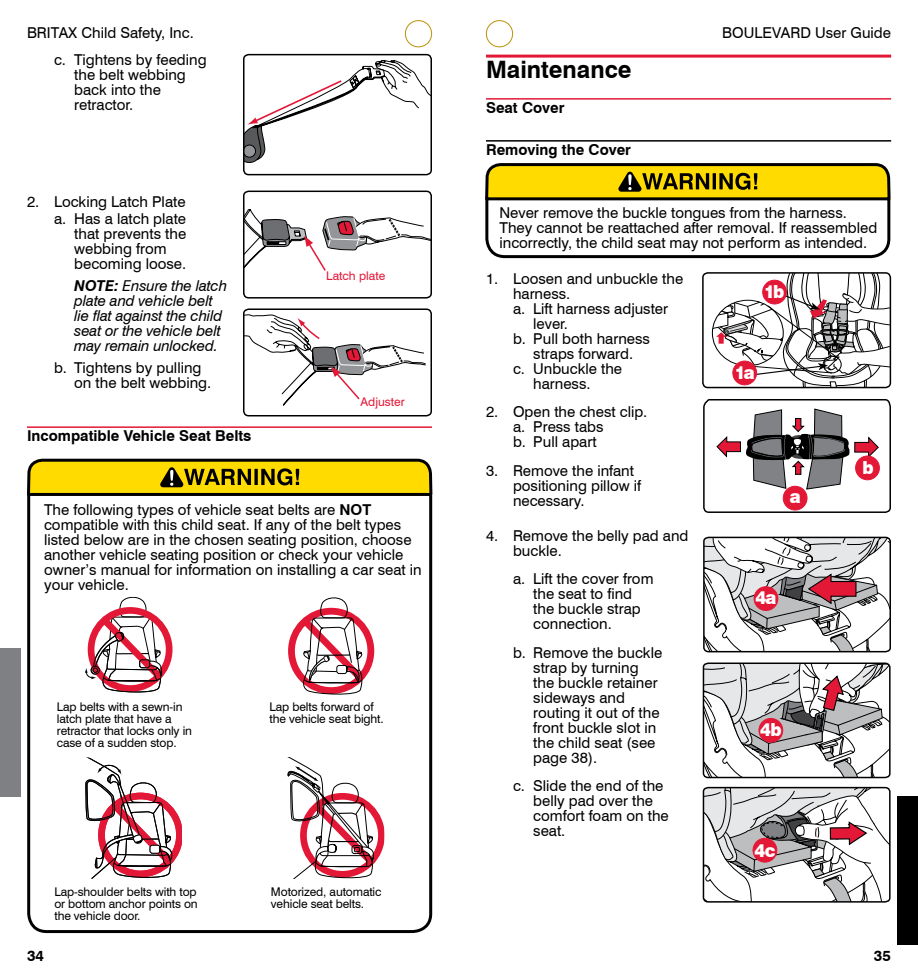
<style>
.page{position:relative;width:918px;height:972px;background:#fff}
.page>*{position:absolute;margin:0;border:0;box-sizing:border-box;transform-origin:0 0}
.t1{font:700 24px "Swiss 721 BT";color:#000}
.t2{font:900 18px "Swiss 721 BT";letter-spacing:-.08em;color:#fff;scale:.92 1}
.t3{font:15px/15px "Swiss 721 BT";color:#000}
.t4{font:italic 15px/15px "Swiss 721 BT";letter-spacing:-.01em;color:#000}
.t5{font:700 15px "Swiss 721 BT";color:#000}
.t6{font:12px/12px "Swiss 721 BT";letter-spacing:-.01em;color:#000}
.t7{font:12px "Swiss 721 BT";color:#e31837}
.s1{font-weight:700}
</style>
<div class="page">
<div style="left:897px;top:796px;width:21px;height:149px;background:#000"></div>
<div style="left:405px;top:20px;width:27px;height:27px;border:1px solid #bc9109;border-radius:50%"></div>
<div style="left:0;top:648px;width:20px;height:148px;background:#7e8083"></div>
<svg style="left:246px;top:60px;width:183px;height:103px"></svg>
<div style="left:243px;top:54px;width:189px;height:121px;border:2px solid #000;border-radius:5px"></div>
<div style="left:27px;top:477px;width:405px;height:456px;border:3px solid #000;border-radius:18px"></div>
<svg style="left:27px;top:190px;width:406px;height:307px"></svg>
<svg style="left:29px;top:460px;width:402px;height:34px"></svg>
<svg style="left:287px;top:757px;width:97px;height:122px"></svg>
<svg style="left:288px;top:597px;width:86px;height:98px"></svg>
<svg style="left:85px;top:758px;width:97px;height:121px"></svg>
<svg style="left:85px;top:597px;width:88px;height:95px"></svg>
<div style="left:485px;top:182px;width:405px;height:76px;border:3px solid #000;border-radius:18px"></div>
<svg style="left:485px;top:20px;width:407px;height:182px"></svg>
<svg style="left:487px;top:165px;width:402px;height:34px"></svg>
<hr style="left:486px;top:55px;width:405px;height:3px;background:#e31837">
<hr style="left:486px;top:98px;width:405px;height:2px;background:#e31837">
<hr style="left:486px;top:140px;width:405px;height:2px;background:#000">
<svg style="left:703px;top:399px;width:188px;height:114px"></svg>
<svg style="left:703px;top:536px;width:188px;height:117px"></svg>
<svg style="left:702px;top:662px;width:189px;height:117px"></svg>
<svg style="left:702px;top:786px;width:189px;height:117px"></svg>
<div style="left:753px;top:838px;width:24px;height:24px;background:#e31837;border-radius:50%"></div>
<div style="left:753px;top:838px;width:24px;height:24px;border:1px solid #e31837;border-radius:50%"></div>
<div style="left:759px;top:718px;width:24px;height:24px;background:#e31837;border-radius:50%"></div>
<div style="left:759px;top:718px;width:24px;height:24px;border:1px solid #e31837;border-radius:50%"></div>
<div style="left:754px;top:587px;width:24px;height:23px;background:#e31837;border-radius:50%"></div>
<div style="left:754px;top:586px;width:24px;height:25px;border:1px solid #e31837;border-radius:50%"></div>
<div style="left:783px;top:486px;width:24px;height:24px;background:#e31837;border-radius:50%"></div>
<div style="left:783px;top:486px;width:24px;height:24px;border:1px solid #e31837;border-radius:50%"></div>
<div style="left:856px;top:456px;width:23px;height:24px;background:#e31837;border-radius:50%"></div>
<div style="left:855px;top:456px;width:25px;height:24px;border:1px solid #e31837;border-radius:50%"></div>
<div style="left:702px;top:272px;width:189px;height:116px;border:2px solid #000;border-radius:5px"></div>
<svg style="left:712px;top:273px;width:178px;height:115px"></svg>
<div style="left:733px;top:361px;width:24px;height:24px;background:#e31837;border-radius:50%"></div>
<div style="left:733px;top:361px;width:24px;height:24px;border:1px solid #e31837;border-radius:50%"></div>
<p class="t3" style="left:54px;top:19px;width:154px;line-height:27px;text-indent:-27px">BRITAX Child Safety, Inc. c. Tightens by feeding</p>
<p class="t3" style="left:74px;top:67px;width:113px">the belt webbing back into the retractor.</p>
<p class="t3" style="left:27px;top:195px;width:160px">2. Locking Latch Plate</p>
<p class="t3" style="left:54px;top:211px;width:134px">a. Has a latch plate</p>
<p class="t3" style="left:74px;top:226px;width:113px">that prevents the</p>
<p class="t3" style="left:74px;top:241px;width:94px">webbing from</p>
<p class="t3" style="left:74px;top:256px;width:114px">becoming loose.</p>
<p class="t4" style="left:74px;top:278px;width:154px"><span class="s1">NOTE:</span> Ensure the latch plate and vehicle belt lie flat against the child seat or the vehicle belt may remain unlocked.</p>
<p class="t3" style="left:74px;top:360px;width:139px;text-indent:-20px">b. Tightens by pulling on the belt webbing.</p>
<p class="t5" style="left:27px;top:427px;width:226px">Incompatible Vehicle Seat Belts</p>
<p class="t7" style="left:326px;top:268px;width:61px">Latch plate</p>
<p class="t7" style="left:361px;top:394px;width:46px">Adjuster</p>
<p class="t3" style="left:44px;top:502px;width:379px">The following types of vehicle seat belts are <span class="s1">NOT </span>compatible with this child seat. If any of the belt types listed below are in the chosen seating position, choose another vehicle seating position or check your vehicle owner’s manual for information on installing a car seat in your vehicle.</p>
<p class="t6" style="left:57px;top:701px;width:137px">Lap belts with a sewn-in latch plate that have a retractor that locks only in case of a sudden stop.</p>
<p class="t6" style="left:54px;top:886px;width:145px;text-align:justify">Lap-shoulder belts with top or bottom anchor points on the vehicle door.</p>
<p class="t5" style="left:27px;top:947px;width:19px">34</p>
<p class="t6" style="left:270px;top:701px;width:116px">Lap belts forward of the vehicle seat bight.</p>
<p class="t6" style="left:271px;top:886px;width:112px">Motorized, automatic vehicle seat belts.</p>
<h1 class="t1" style="left:486px;top:55px;width:147px">Maintenance</h1>
<p class="t5" style="left:486px;top:99px;width:80px">Seat Cover</p>
<p class="t5" style="left:486px;top:141px;width:147px">Removing the Cover</p>
<p class="t3" style="left:722px;top:25px;width:170px">BOULEVARD User Guide</p>
<p class="t3" style="left:500px;top:205px;width:379px">Never remove the buckle tongues from the harness.<br>They cannot be reattached after removal. If reassembled incorrectly, the child seat may not perform as intended.</p>
<p class="t3" style="left:486px;top:271px;width:199px">1. Loosen and unbuckle the</p>
<p class="t3" style="left:513px;top:286px;width:59px">harness.</p>
<p class="t3" style="left:513px;top:301px;width:157px">a. Lift harness adjuster</p>
<p class="t3" style="left:533px;top:316px;width:36px">lever.</p>
<p class="t3" style="left:513px;top:331px;width:139px">b. Pull both harness</p>
<p class="t3" style="left:533px;top:346px;width:101px">straps forward.</p>
<p class="t3" style="left:513px;top:361px;width:111px">c. Unbuckle the</p>
<p class="t3" style="left:533px;top:376px;width:59px">harness.</p>
<p class="t3" style="left:513px;top:404px;width:136px;text-indent:-27px">2. Open the chest clip. a. Press tabs<br>b. Pull apart</p>
<p class="t3" style="left:513px;top:463px;width:130px;text-indent:-27px">3. Remove the infant positioning pillow if necessary.</p>
<p class="t3" style="left:513px;top:528px;width:177px;text-indent:-27px">4. Remove the belly pad and buckle.</p>
<p class="t3" style="left:533px;top:571px;width:122px;text-indent:-20px">a. Lift the cover from the seat to find the buckle strap connection.</p>
<p class="t3" style="left:533px;top:645px;width:131px;text-indent:-20px">b. Remove the buckle strap by turning the buckle retainer sideways and routing it out of the front buckle slot in the child seat (see page 38).</p>
<p class="t3" style="left:533px;top:778px;width:137px;text-indent:-20px">c. Slide the end of the belly pad over the comfort foam on the seat.</p>
<p class="t2" style="left:754px;top:839px;width:25px">4c</p>
<p class="t2" style="left:764px;top:280px;width:23px">1b</p>
<p class="t2" style="left:735px;top:361px;width:24px">1a</p>
<p class="t2" style="left:862px;top:456px;width:14px">b</p>
<p class="t2" style="left:789px;top:486px;width:14px">a</p>
<p class="t2" style="left:755px;top:587px;width:24px">4a</p>
<p class="t2" style="left:760px;top:719px;width:25px">4b</p>
<p class="t5" style="left:874px;top:947px;width:19px">35</p>
</div>
